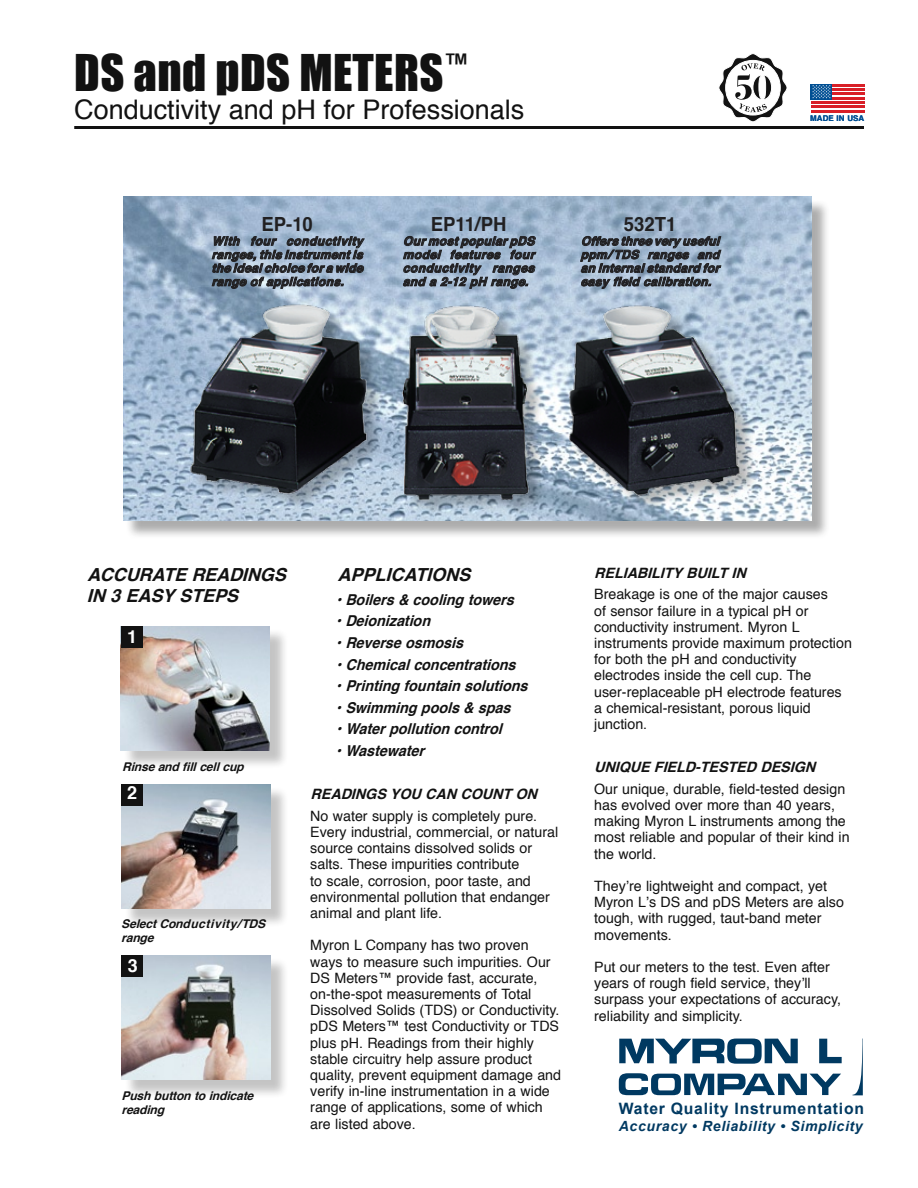
<style>
.page{position:relative;width:918px;height:1188px;background:#fff}
.page>*{position:absolute;margin:0;border:0;box-sizing:border-box;transform-origin:0 0}
.t1{font:46.5px "Impact";letter-spacing:.01em;color:#121212}
.t2{font:27px "Helvetica";color:#121212}
.t3{font:27px "Impact";color:#121212}
.t4{font:700 19.5px "Helvetica";color:#212022;scale:.95 1}
.t5{font:italic 700 18px/20.9px "Helvetica";color:#121212}
.t6{font:700 18px "Helvetica";color:#fff}
.t7{font:700 15.75px "Arial";letter-spacing:.05em;color:#003961}
.t8{font:italic 700 15px "Helvetica";color:#121212;scale:.95 1}
.t9{font:14.25px/16.2px "Helvetica";color:#121212}
.t10{font:italic 700 14.25px "Helvetica";color:#121212}
.t11{font:italic 700 14.1px "Arial";letter-spacing:.045em;color:#003961}
.t12{font:italic 700 12px/13.5px "Helvetica";color:#212022;text-align:justify}
.t13{font:italic 700 12px/13.5px "Helvetica";color:#121212}
.t14{font:700 7.95px "Helvetica";letter-spacing:.01em;color:#004f93}
</style>
<div class="page">
<svg style="left:619px;top:1039px;width:179px;height:25px"></svg>
<svg style="left:819px;top:1039px;width:23px;height:24px"></svg>
<svg style="left:619px;top:1073px;width:222px;height:22px"></svg>
<svg style="left:853px;top:1039px;width:10px;height:56px"></svg>
<svg style="left:719px;top:53px;width:68px;height:69px"></svg>
<div style="left:125px;top:199px;width:711px;height:346px;background:#121212;opacity:.35"></div>
<img style="left:123px;top:196px;width:688px;height:324px">
<div style="left:123px;top:628px;width:172px;height:147px;background:#121212;opacity:.25"></div>
<img style="left:121px;top:626px;width:149px;height:125px">
<div style="left:124px;top:957px;width:172px;height:148px;background:#121212;opacity:.25"></div>
<img style="left:122px;top:955px;width:149px;height:125px">
<hr style="left:74px;top:126px;width:790px;height:3px;background:#121212">
<div style="left:121px;top:626px;width:21px;height:21px;background:#121212"></div>
<div style="left:124px;top:786px;width:172px;height:148px;background:#121212;opacity:.25"></div>
<img style="left:122px;top:784px;width:149px;height:125px">
<div style="left:121px;top:784px;width:22px;height:21px;background:#121212"></div>
<div style="left:122px;top:955px;width:21px;height:22px;background:#121212"></div>
<svg style="left:811px;top:86px;width:54px;height:27px"></svg>
<div style="left:811px;top:84px;width:21px;height:15px;background:#004f93"></div>
<hr style="left:832px;top:84px;width:33px;height:2px;background:#d81f27">
<hr style="left:832px;top:88px;width:33px;height:3px;background:#d81f27">
<hr style="left:832px;top:93px;width:33px;height:2px;background:#d81f27">
<hr style="left:832px;top:97px;width:33px;height:2px;background:#d81f27">
<hr style="left:811px;top:101px;width:54px;height:3px;background:#d81f27">
<hr style="left:811px;top:106px;width:54px;height:2px;background:#d81f27">
<hr style="left:811px;top:110px;width:54px;height:2px;background:#d81f27">
<svg style="left:812px;top:85px;width:19px;height:13px"></svg>
<div style="left:190px;top:307px;width:577px;height:220px;background:#121212;opacity:.29"></div>
<img style="left:188px;top:303px;width:554px;height:198px">
<svg style="left:212px;top:236px;width:153px;height:53px"></svg>
<svg style="left:403px;top:236px;width:133px;height:53px"></svg>
<svg style="left:580px;top:236px;width:141px;height:53px"></svg>
<h1 class="t1" style="left:74px;top:44px;width:371px">DS and pDS METERS</h1>
<h2 class="t2" style="left:74px;top:87px;width:452px">Conductivity and pH for Professionals</h2>
<h2 class="t3" style="left:446px;top:48px;width:23px">™</h2>
<h3 class="t4" style="left:261px;top:207px;width:56px">EP-10</h3>
<p class="t12" style="left:211px;top:234px;width:158px">With four conductivity ranges,thisinstrumentis theidealchoiceforawide rangeofapplications.</p>
<h3 class="t4" style="left:431px;top:207px;width:81px">EP11/PH</h3>
<p class="t12" style="left:403px;top:234px;width:139px">OurmostpopularpDS model features four conductivity ranges anda2-12pHrange.</p>
<h3 class="t4" style="left:624px;top:207px;width:57px">532T1</h3>
<p class="t12" style="left:581px;top:234px;width:146px">Offersthreeveryuseful ppm/ TDS ranges and aninternalstandardfor easyfieldcalibration.</p>
<p class="t14" style="left:810px;top:113px;width:56px">MADE IN USA</p>
<p class="t5" style="left:87px;top:563px;width:208px">ACCURATEREADINGS<br>IN3EASYSTEPS</p>
<p class="t6" style="left:127px;top:621px;width:12px">1</p>
<p class="t13" style="left:122px;top:759px;width:128px">Rinseandfillcellcup</p>
<p class="t6" style="left:127px;top:777px;width:12px">2</p>
<p class="t13" style="left:121px;top:917px;width:151px">SelectConductivity/TDS range</p>
<p class="t6" style="left:128px;top:950px;width:12px">3</p>
<p class="t13" style="left:122px;top:1089px;width:139px">Pushbuttontoindicate reading</p>
<p class="t5" style="left:338px;top:563px;width:142px">APPLICATIONS</p>
<p class="t8" style="left:336px;top:586px;width:196px">•Boilers&amp;coolingtowers</p>
<p class="t8" style="left:336px;top:608px;width:108px">•Deionization</p>
<p class="t8" style="left:336px;top:629px;width:142px">•Reverseosmosis</p>
<p class="t8" style="left:336px;top:651px;width:197px">•Chemicalconcentrations</p>
<p class="t8" style="left:336px;top:672px;width:210px">•Printingfountainsolutions</p>
<p class="t8" style="left:336px;top:694px;width:192px">•Swimmingpools&amp;spas</p>
<p class="t8" style="left:336px;top:716px;width:183px">•Waterpollutioncontrol</p>
<p class="t8" style="left:336px;top:737px;width:101px">•Wastewater</p>
<p class="t10" style="left:311px;top:781px;width:234px">READINGSYOUCANCOUNTON</p>
<p class="t9" style="left:310px;top:807px;width:249px">No water supply is completely pure.<br>Every industrial, commercial, or natural source contains dissolved solids or salts. These impurities contribute<br>to scale, corrosion, poor taste, and environmental pollution that endanger animal and plant life.</p>
<p class="t9" style="left:310px;top:937px;width:252px">Myron L Company has two proven ways to measure such impurities. Our DS Meters™ provide fast, accurate, on-the-spot measurements of Total Dissolved Solids (TDS) or Conductivity. pDS Meters™ test Conductivity or TDS plus pH. Readings from their highly stable circuitry help assure product quality, prevent equipment damage and verify in-line instrumentation in a wide range of applications, some of which are listed above.</p>
<p class="t10" style="left:594px;top:560px;width:159px">RELIABILITYBUILTIN</p>
<p class="t9" style="left:594px;top:586px;width:259px">Breakage is one of the major causes<br>of sensor failure in a typical pH or conductivity instrument. Myron L instruments provide maximum protection for both the pH and conductivity electrodes inside the cell cup. The user-replaceable pH electrode features a chemical-resistant, porous liquid junction.</p>
<p class="t10" style="left:594px;top:754px;width:229px">UNIQUEFIELD-TESTEDDESIGN</p>
<p class="t9" style="left:594px;top:780px;width:257px">Our unique, durable, field-tested design has evolved over more than 40 years, making Myron L instruments among the most reliable and popular of their kind in the world.</p>
<p class="t9" style="left:594px;top:877px;width:251px">They’re lightweight and compact, yet<br>Myron L’s DS and pDS Meters are also tough, with rugged, taut-band meter movements.</p>
<p class="t9" style="left:594px;top:958px;width:248px">Put our meters to the test. Even after years of rough field service, they’ll surpass your expectations of accuracy, reliability and simplicity.</p>
<p class="t7" style="left:619px;top:1100px;width:247px">Water Quality Instrumentation</p>
<p class="t11" style="left:619px;top:1118px;width:245px">Accuracy • Reliability • Simplicity</p>
</div>
